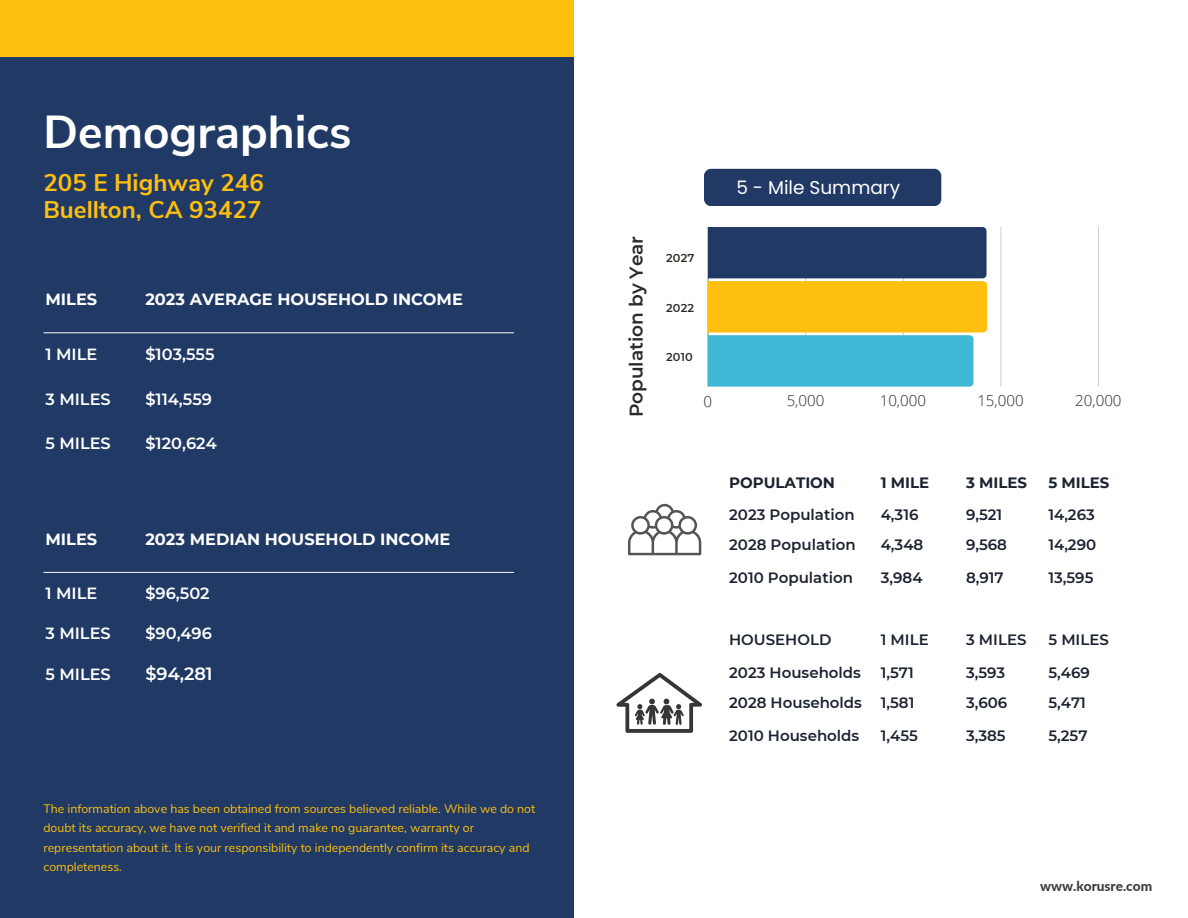
<style>
.page{position:relative;width:1188px;height:918px;background:#fff}
.page>*{position:absolute;margin:0;border:0;box-sizing:border-box;transform-origin:0 0}
.t1{font:700 46.2px "Nunito Sans";color:#fff}
.t2{font:700 24.15px/26.4px "Nunito Sans";color:#febf0e}
.t3{font:600 18.6px "Montserrat";color:#2b2b2b}
.t4{font:18.45px "Poppins";color:#fff}
.t5{font:600 17.7px "Montserrat";color:#fff}
.t6{font:600 16.2px "Montserrat";color:#fff}
.t7{font:700 16.2px "Montserrat";color:#fff}
.t8{font:300 15.15px "Open Sans";color:#2c3128}
.t9{font:600 15px "Montserrat";color:#1c2330}
.t10{font:700 15px "Montserrat";color:#1c2330}
.t11{font:800 13.65px "Lato";color:#3c3e43}
.t12{font:12.3px/19.2px "Nunito Sans";color:#febf0e}
.t13{font:600 11.4px "Montserrat";letter-spacing:.01em;color:#2c3128}
</style>
<div class="page">
<div style="left:0;top:0;width:573px;height:918px;background:#203965"></div>
<div style="left:0;top:0;width:573px;height:56px;background:#febf0e"></div>
<svg style="left:628px;top:504px;width:73px;height:51px"></svg>
<svg style="left:616px;top:673px;width:86px;height:60px"></svg>
<hr style="left:43px;top:332px;width:471px;height:1px;background:#fefefe">
<hr style="left:43px;top:572px;width:471px;height:1px;background:#fefefe">
<hr style="left:1001px;top:227px;width:1px;height:160px;background:#2c3128">
<hr style="left:1098px;top:227px;width:1px;height:160px;background:#2c3128">
<svg style="left:708px;top:227px;width:279px;height:160px;background:#7d9573"></svg>
<div style="left:704px;top:169px;width:237px;height:37px;background:#203965;border-radius:7px"></div>
<h1 class="t1" style="left:43px;top:101px;width:309px">Demographics</h1>
<p class="t2" style="left:43px;top:170px;width:222px">205 E Highway 246<br>Buellton, CA 93427</p>
<p class="t7" style="left:45px;top:289px;width:53px">MILES</p>
<p class="t7" style="left:145px;top:289px;width:319px">2023 AVERAGE HOUSEHOLD INCOME</p>
<p class="t6" style="left:45px;top:344px;width:53px">1 MILE</p>
<p class="t6" style="left:145px;top:344px;width:71px">$103,555</p>
<p class="t6" style="left:45px;top:389px;width:67px">3 MILES</p>
<p class="t6" style="left:145px;top:389px;width:68px">$114,559</p>
<p class="t6" style="left:45px;top:433px;width:67px">5 MILES</p>
<p class="t6" style="left:145px;top:433px;width:73px">$120,624</p>
<p class="t7" style="left:45px;top:529px;width:53px">MILES</p>
<p class="t7" style="left:145px;top:529px;width:307px">2023 MEDIAN HOUSEHOLD INCOME</p>
<p class="t6" style="left:45px;top:583px;width:53px">1 MILE</p>
<p class="t6" style="left:145px;top:583px;width:66px">$96,502</p>
<p class="t6" style="left:45px;top:623px;width:67px">3 MILES</p>
<p class="t6" style="left:145px;top:623px;width:68px">$90,496</p>
<p class="t6" style="left:45px;top:664px;width:67px">5 MILES</p>
<p class="t5" style="left:145px;top:663px;width:69px">$94,281</p>
<h2 class="t12" style="left:43px;top:800px;width:493px">The information above has been obtained from sources believed reliable. While we do not doubt its accuracy, we have not verified it and make no guarantee, warranty or representation about it. It is your responsibility to independently confirm its accuracy and completeness.</h2>
<p class="t3" style="left:625px;top:417px;width:183px;rotate:-90deg">Population by Year</p>
<p class="t4" style="left:736px;top:174px;width:165px">5 - Mile Summary</p>
<p class="t13" style="left:666px;top:251px;width:30px">2027</p>
<p class="t13" style="left:666px;top:301px;width:29px">2022</p>
<p class="t13" style="left:666px;top:350px;width:28px">2010</p>
<p class="t8" style="left:704px;top:390px;width:10px">0</p>
<p class="t8" style="left:787px;top:389px;width:39px">5,000</p>
<p class="t8" style="left:880px;top:389px;width:48px">10,000</p>
<p class="t8" style="left:977px;top:389px;width:48px">15,000</p>
<p class="t8" style="left:1075px;top:389px;width:48px">20,000</p>
<p class="t10" style="left:729px;top:473px;width:107px">POPULATION</p>
<p class="t10" style="left:881px;top:473px;width:50px">1 MILE</p>
<p class="t10" style="left:966px;top:473px;width:63px">3 MILES</p>
<p class="t10" style="left:1048px;top:473px;width:63px">5 MILES</p>
<p class="t9" style="left:729px;top:506px;width:127px">2023 Population</p>
<p class="t9" style="left:881px;top:506px;width:39px">4,316</p>
<p class="t9" style="left:966px;top:506px;width:38px">9,521</p>
<p class="t9" style="left:1048px;top:506px;width:48px">14,263</p>
<p class="t9" style="left:729px;top:536px;width:128px">2028 Population</p>
<p class="t9" style="left:881px;top:536px;width:44px">4,348</p>
<p class="t9" style="left:966px;top:536px;width:42px">9,568</p>
<p class="t9" style="left:1048px;top:536px;width:49px">14,290</p>
<p class="t9" style="left:729px;top:568px;width:125px">2010 Population</p>
<p class="t9" style="left:881px;top:568px;width:43px">3,984</p>
<p class="t9" style="left:966px;top:568px;width:39px">8,917</p>
<h6 class="t9" style="left:1048px;top:568px;width:47px">13,595</h6>
<h3 class="t9" style="left:729px;top:631px;width:104px">HOUSEHOLD</h3>
<p class="t9" style="left:881px;top:631px;width:49px">1 MILE</p>
<p class="t9" style="left:966px;top:631px;width:62px">3 MILES</p>
<p class="t9" style="left:1048px;top:631px;width:62px">5 MILES</p>
<p class="t9" style="left:729px;top:663px;width:133px">2023 Households</p>
<p class="t9" style="left:881px;top:663px;width:34px">1,571</p>
<h4 class="t9" style="left:966px;top:663px;width:41px">3,593</h4>
<p class="t9" style="left:1048px;top:663px;width:43px">5,469</p>
<p class="t9" style="left:729px;top:694px;width:134px">2028 Households</p>
<p class="t9" style="left:881px;top:694px;width:35px">1,581</p>
<p class="t9" style="left:966px;top:694px;width:43px">3,606</p>
<p class="t9" style="left:1048px;top:694px;width:39px">5,471</p>
<p class="t9" style="left:729px;top:726px;width:132px">2010 Households</p>
<p class="t9" style="left:881px;top:726px;width:39px">1,455</p>
<p class="t9" style="left:966px;top:726px;width:41px">3,385</p>
<p class="t9" style="left:1048px;top:726px;width:41px">5,257</p>
<p class="t11" style="left:1040px;top:877px;width:114px">www.korusre.com</p>
</div>
